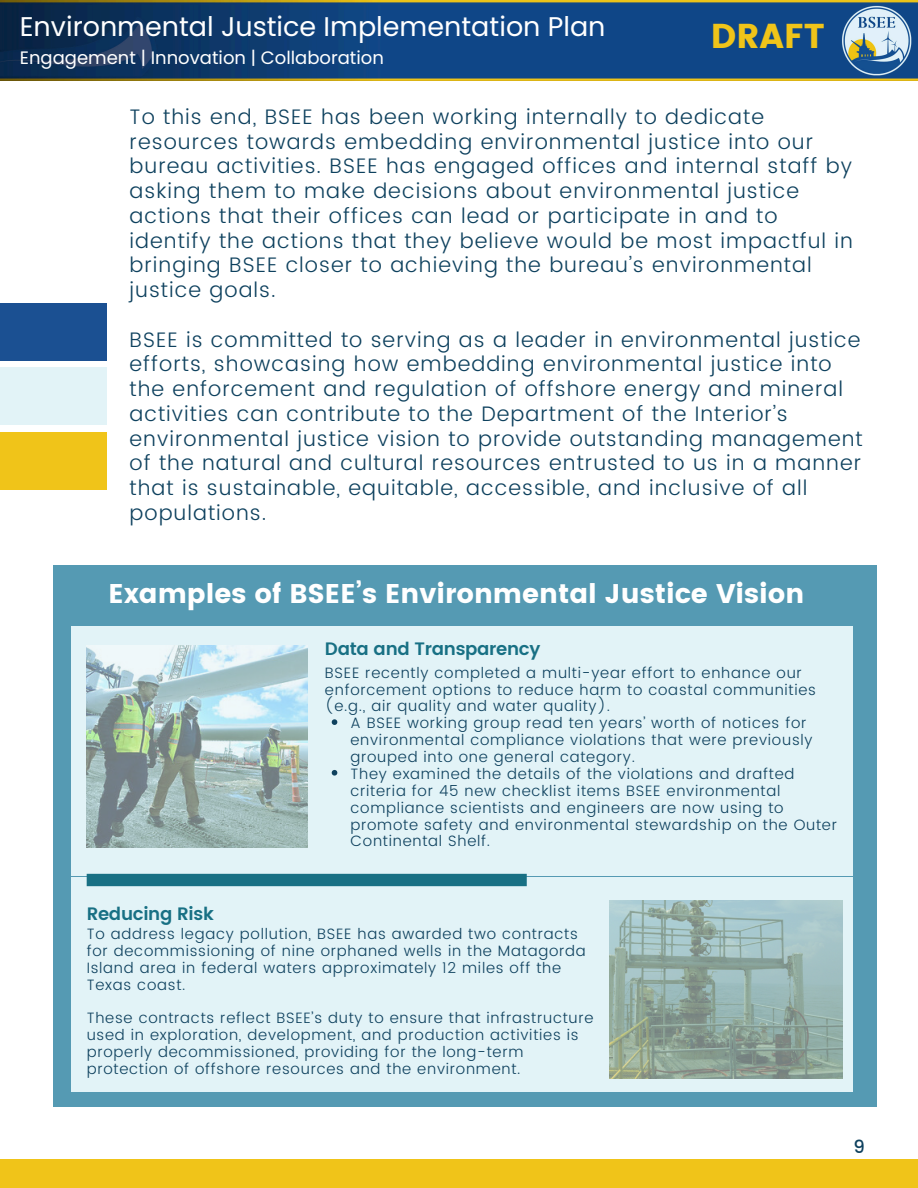
<style>
.page{position:relative;width:918px;height:1188px;background:#fff}
.page>*{position:absolute;margin:0;border:0;box-sizing:border-box;transform-origin:0 0}
.t1{font:34.5px "Poppins";color:#f0c419}
.t2{font:27px "Poppins";color:#fff}
.t3{font:27px "Poppins";color:#fff}
.t4{font:300 21px/24.8px "Poppins";letter-spacing:.05em;color:#0e415e}
.t5{font:18px "Poppins";color:#fff}
.t6{font:600 18px "Poppins";letter-spacing:-.015em;color:#187084}
.t7{font:500 18px "Poppins";color:#0e415e}
.t8{font:300 15px/16.8px "Poppins";letter-spacing:.05em;color:#0e415e}
</style>
<div class="page">
<div style="left:0;top:432px;width:107px;height:58px;background:#f0c419"></div>
<div style="left:0;top:367px;width:107px;height:58px;background:#e2f3f7"></div>
<div style="left:0;top:303px;width:107px;height:57px;background:#1b5092"></div>
<div style="left:0;top:1159px;width:918px;height:29px;background:#f0c419"></div>
<div style="left:53px;top:565px;width:823px;height:542px;background:#559ab3"></div>
<div style="left:71px;top:627px;width:782px;height:249px;background:#e2f3f7"></div>
<img style="left:87px;top:646px;width:220px;height:201px">
<div style="left:71px;top:877px;width:782px;height:215px;background:#e2f3f7"></div>
<div style="left:87px;top:874px;width:440px;height:12px;background:#187084"></div>
<img style="left:610px;top:900px;width:233px;height:178px">
<svg style="left:332px;top:719px;width:5px;height:6px"></svg>
<svg style="left:332px;top:770px;width:5px;height:6px"></svg>
<img style="left:0;top:0;width:918px;height:81px">
<p class="t2" style="left:20px;top:8px;width:587px">Environmental Justice Implementation Plan</p>
<p class="t5" style="left:20px;top:45px;width:366px">Engagement | Innovation | Collaboration</p>
<h2 class="t2" style="left:32px;top:8px;width:638px">Environmental Justice Strategy and Actio Plan</h2>
<p class="t5" style="left:34px;top:45px;width:366px">Engagement | Innovation | Collaboration</p>
<p class="t1" style="left:711px;top:16px;width:115px">DRAFT</p>
<h5 class="t4" style="left:130px;top:104px;width:725px">To this end, BSEE has been working internally to dedicate resources towards embedding environmental justice into our bureau activities. BSEE has engaged offices and internal staff by asking them to make decisions about environmental justice actions that their offices can lead or participate in and to identify the actions that they believe would be most impactful in bringing BSEE closer to achieving the bureau’s environmental justice goals.</h5>
<p class="t4" style="left:130px;top:327px;width:735px">BSEE is committed to serving as a leader in environmental justice efforts, showcasing how embedding environmental justice into the enforcement and regulation of offshore energy and mineral activities can contribute to the Department of the Interior’s environmental justice vision to provide outstanding management of the natural and cultural resources entrusted to us in a manner that is sustainable, equitable, accessible, and inclusive of all populations.</p>
<p class="t3" style="left:109px;top:578px;width:697px">Examples of BSEE’s Environmental Justice Vision</p>
<p class="t6" style="left:325px;top:638px;width:217px">Data and Transparency</p>
<h1 class="t6" style="left:87px;top:903px;width:129px">Reducing Risk</h1>
<h4 class="t8" style="left:325px;top:664px;width:493px">BSEE recently completed a multi-year effort to enhance our enforcement options to reduce harm to coastal communities (e.g., air quality and water quality).</h4>
<h4 class="t8" style="left:350px;top:715px;width:464px">A BSEE working group read ten years’ worth of notices for environmental compliance violations that were previously grouped into one general category.</h4>
<h2 class="t8" style="left:350px;top:765px;width:488px">They examined the details of the violations and drafted criteria for 45 new checklist items BSEE environmental compliance scientists and engineers are now using to promote safety and environmental stewardship on the Outer Continental Shelf.</h2>
<p class="t8" style="left:87px;top:925px;width:501px">To address legacy pollution, BSEE has awarded two contracts for decommissioning of nine orphaned wells in the Matagorda Island area in federal waters approximately 12 miles off the Texas coast.</p>
<h3 class="t8" style="left:87px;top:1010px;width:508px">These contracts reflect BSEE’s duty to ensure that infrastructure used in exploration, development, and production activities is properly decommissioned, providing for the long-term protection of offshore resources and the environment.</h3>
<p class="t7" style="left:853px;top:1136px;width:13px">9</p>
</div>
